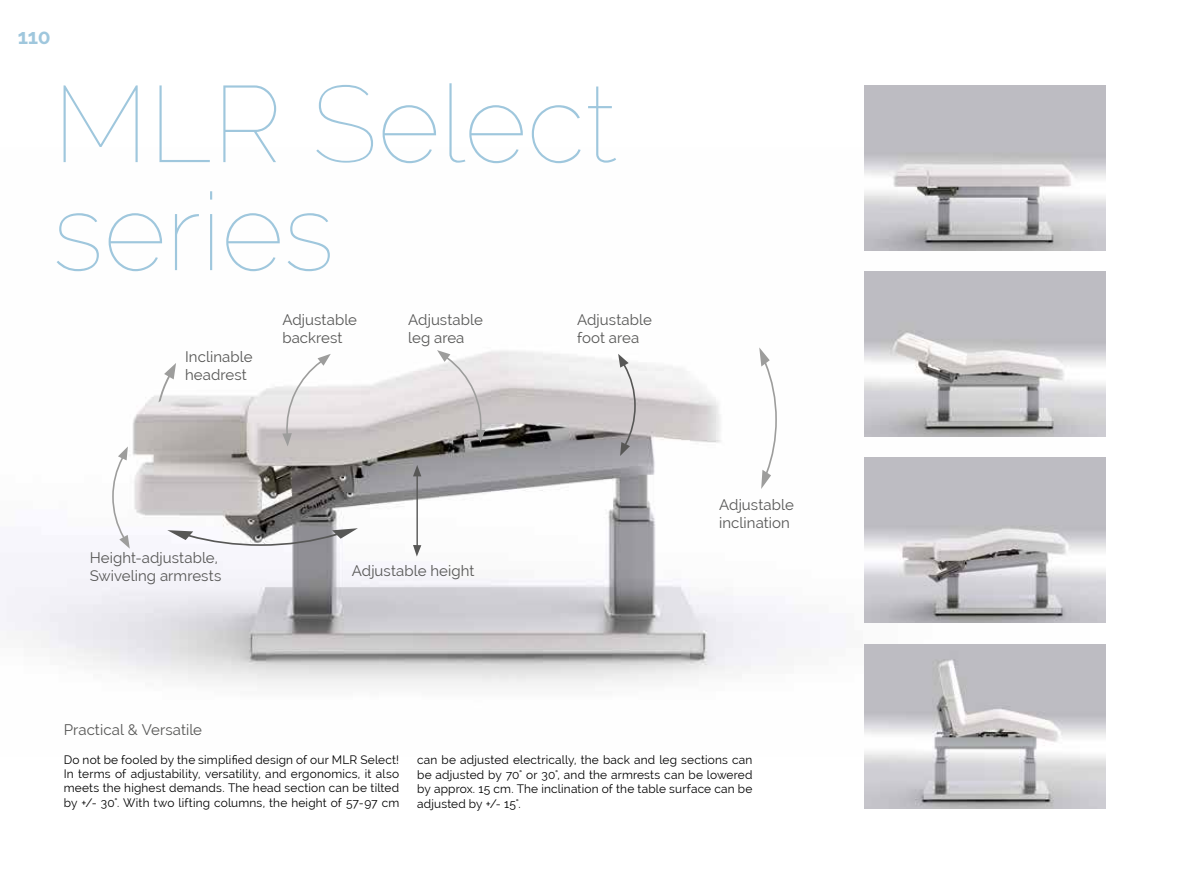
<style>
.page{position:relative;width:1191px;height:893px;background:#fff}
.page>*{position:absolute;margin:0;border:0;box-sizing:border-box;transform-origin:0 0}
.t1{font:100 108px/108px "Raleway";color:#9fc7dd}
.t2{font:700 21px "Raleway";color:#9fc7dd}
.t3{font:15px/18px "Raleway";letter-spacing:.005em;color:#575756}
.t4{font:12px/14.4px "Raleway";letter-spacing:.015em;color:#000;text-align:justify}
</style>
<div class="page">
<img style="left:0;top:148px;width:1089px;height:608px">
<svg style="left:282px;top:354px;width:49px;height:92px"></svg>
<svg style="left:437px;top:350px;width:48px;height:93px;background:#d0cccc"></svg>
<svg style="left:759px;top:347px;width:18px;height:142px"></svg>
<svg style="left:413px;top:465px;width:8px;height:92px"></svg>
<img style="left:865px;top:85px;width:241px;height:165px">
<img style="left:865px;top:272px;width:241px;height:164px">
<img style="left:865px;top:458px;width:241px;height:165px">
<img style="left:865px;top:644px;width:241px;height:165px">
<svg style="left:158px;top:363px;width:18px;height:39px"></svg>
<svg style="left:112px;top:446px;width:18px;height:103px"></svg>
<svg style="left:167px;top:528px;width:191px;height:18px"></svg>
<svg style="left:618px;top:354px;width:18px;height:102px"></svg>
<h2 class="t2" style="left:18px;top:25px;width:34px">110</h2>
<h1 class="t1" style="left:53px;top:69px;width:566px">MLR Select series</h1>
<p class="t3" style="left:185px;top:347px;width:69px">Inclinable headrest</p>
<p class="t3" style="left:282px;top:311px;width:76px">Adjustable backrest</p>
<p class="t3" style="left:408px;top:311px;width:76px">Adjustable leg area</p>
<p class="t3" style="left:90px;top:548px;width:133px">Height-adjustable,<br>Swiveling armrests</p>
<p class="t3" style="left:352px;top:562px;width:124px">Adjustable height</p>
<p class="t3" style="left:577px;top:311px;width:76px">Adjustable foot area</p>
<p class="t3" style="left:719px;top:496px;width:76px">Adjustable inclination</p>
<p class="t3" style="left:64px;top:720px;width:140px">Practical &amp; Versatile</p>
<p class="t4" style="left:64px;top:752px;width:337px">Do not be fooled by the simplified design of our MLR Select!<br>In terms of adjustability, versatility, and ergonomics, it also meets the highest demands. The head section can be tilted by +/- 30°. With two lifting columns, the height of 57-97 cm</p>
<p class="t4" style="left:417px;top:753px;width:337px">can be adjusted electrically, the back and leg sections can be adjusted by 70° or 30°, and the armrests can be lowered by approx. 15 cm. The inclination of the table surface can be adjusted by +/- 15°.</p>
</div>
